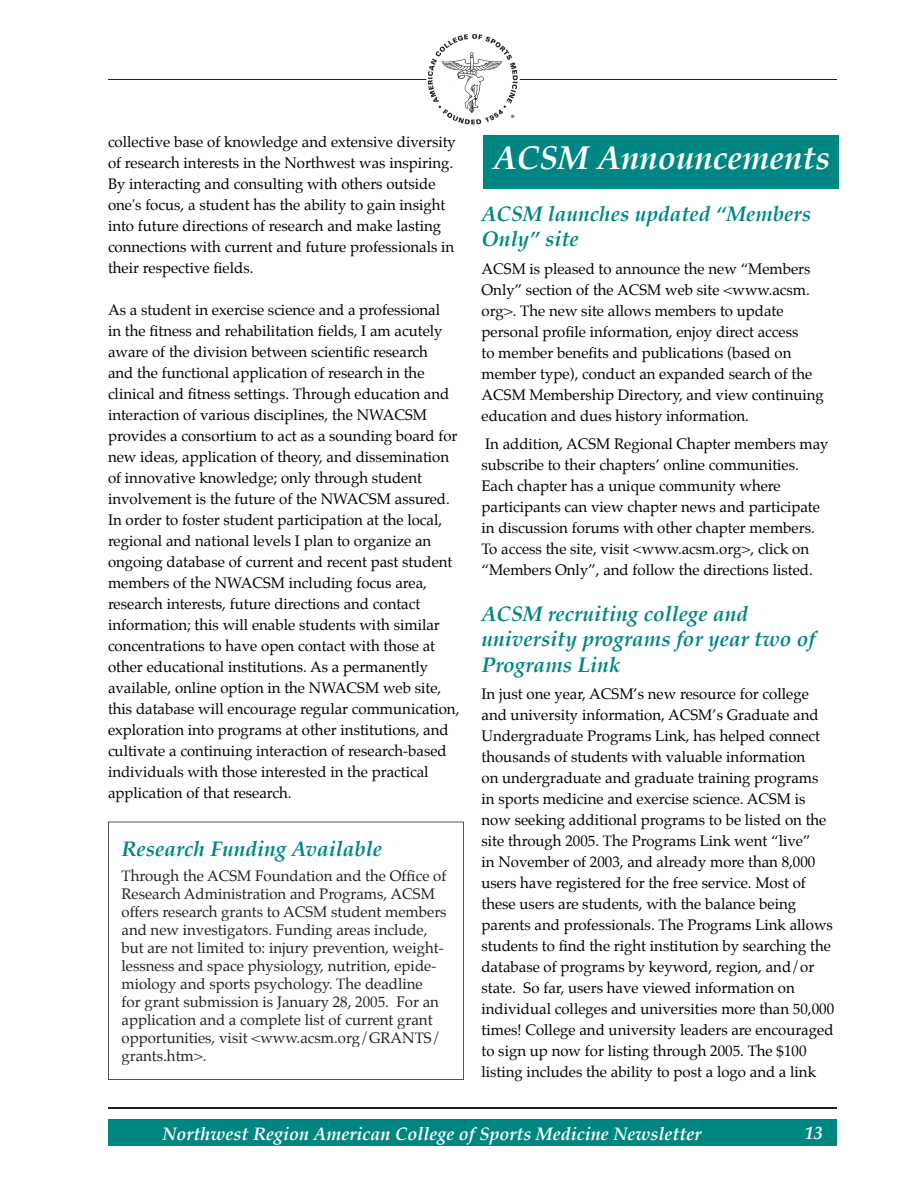
<style>
.page{position:relative;width:918px;height:1188px;background:#fff}
.page>*{position:absolute;margin:0;border:0;box-sizing:border-box;transform-origin:0 0}
.t1{font:italic 700 33px "Palatino";color:#fff}
.t2{font:italic 700 21px/25.2px "Palatino";color:#008682}
.t3{font:italic 700 18px "Palatino";color:#fff}
.t4{font:15px/21px "Palatino";color:#000}
.t5{font:15px/18px "Palatino";color:#231f20}
</style>
<div class="page">
<hr style="left:108px;top:1107px;width:729px;height:1px;background:#231f20">
<div style="left:108px;top:1119px;width:729px;height:27px;background:#008682"></div>
<hr style="left:108px;top:79px;width:729px;height:1px;background:#231f20">
<div style="left:426px;top:36px;width:94px;height:94px;background:#fff;border-radius:50%"></div>
<img style="left:428px;top:35px;width:89px;height:89px">
<svg style="left:108px;top:822px;width:356px;height:258px"></svg>
<div style="left:483px;top:135px;width:356px;height:54px;background:#008682"></div>
<p class="t4" style="left:108px;top:133px;width:349px">collective base of knowledge and extensive diversity of research interests in the Northwest was inspiring.<br>By interacting and consulting with others outside one's focus, a student has the ability to gain insight into future directions of research and make lasting connections with current and future professionals in their respective fields.</p>
<p class="t4" style="left:108px;top:301px;width:353px">As a student in exercise science and a professional<br>in the fitness and rehabilitation fields, I am acutely aware of the division between scientific research<br>and the functional application of research in the clinical and fitness settings. Through education and interaction of various disciplines, the NWACSM provides a consortium to act as a sounding board for new ideas, application of theory, and dissemination of innovative knowledge; only through student involvement is the future of the NWACSM assured.<br>In order to foster student participation at the local, regional and national levels I plan to organize an ongoing database of current and recent past student members of the NWACSM including focus area, research interests, future directions and contact information; this will enable students with similar concentrations to have open contact with those at other educational institutions. As a permanently available, online option in the NWACSM web site, this database will encourage regular communication, exploration into programs at other institutions, and cultivate a continuing interaction of research-based individuals with those interested in the practical application of that research.</p>
<h2 class="t2" style="left:122px;top:838px;width:262px">Research Funding Available</h2>
<p class="t5" style="left:122px;top:868px;width:327px">Through the ACSM Foundation and the Office of Research Administration and Programs, ACSM offers research grants to ACSM student members and new investigators. Funding areas include, but are not limited to: injury prevention, weight&shy;lessness and space physiology, nutrition, epide&shy;miology and sports psychology. The deadline<br>for grant submission is January 28, 2005. For an application and a complete list of current grant opportunities, visit &lt;www.acsm.org/GRANTS/ grants.htm&gt;.</p>
<h1 class="t1" style="left:493px;top:138px;width:339px">ACSM Announcements</h1>
<h2 class="t2" style="left:482px;top:204px;width:331px">ACSM launches updated “Members<br>Only” site</h2>
<p class="t4" style="left:482px;top:260px;width:344px">ACSM is pleased to announce the new “Members Only” section of the ACSM web site &lt;www.acsm. org&gt;. The new site allows members to update personal profile information, enjoy direct access<br>to member benefits and publications (based on member type), conduct an expanded search of the ACSM Membership Directory, and view continuing education and dues history information.</p>
<p class="t4" style="left:482px;top:435px;width:349px">In addition, ACSM Regional Chapter members may subscribe to their chapters’ online communities.<br>Each chapter has a unique community where participants can view chapter news and participate in discussion forums with other chapter members.<br>To access the site, visit &lt;www.acsm.org&gt;, click on “Members Only”, and follow the directions listed.</p>
<h2 class="t2" style="left:482px;top:604px;width:335px">ACSM recruiting college and university programs for year two of<br>Programs Link</h2>
<p class="t4" style="left:482px;top:685px;width:354px">In just one year, ACSM’s new resource for college and university information, ACSM’s Graduate and Undergraduate Programs Link, has helped connect thousands of students with valuable information<br>on undergraduate and graduate training programs in sports medicine and exercise science. ACSM is now seeking additional programs to be listed on the site through 2005. The Programs Link went “live”<br>in November of 2003, and already more than 8,000 users have registered for the free service. Most of these users are students, with the balance being parents and professionals. The Programs Link allows students to find the right institution by searching the database of programs by keyword, region, and/or state. So far, users have viewed information on individual colleges and universities more than 50,000 times! College and university leaders are encouraged to sign up now for listing through 2005. The $100 listing includes the ability to post a logo and a link</p>
<p class="t3" style="left:163px;top:1123px;width:540px">Northwest Region American College of Sports Medicine Newsletter</p>
<p class="t3" style="left:805px;top:1122px;width:19px">13</p>
</div>
